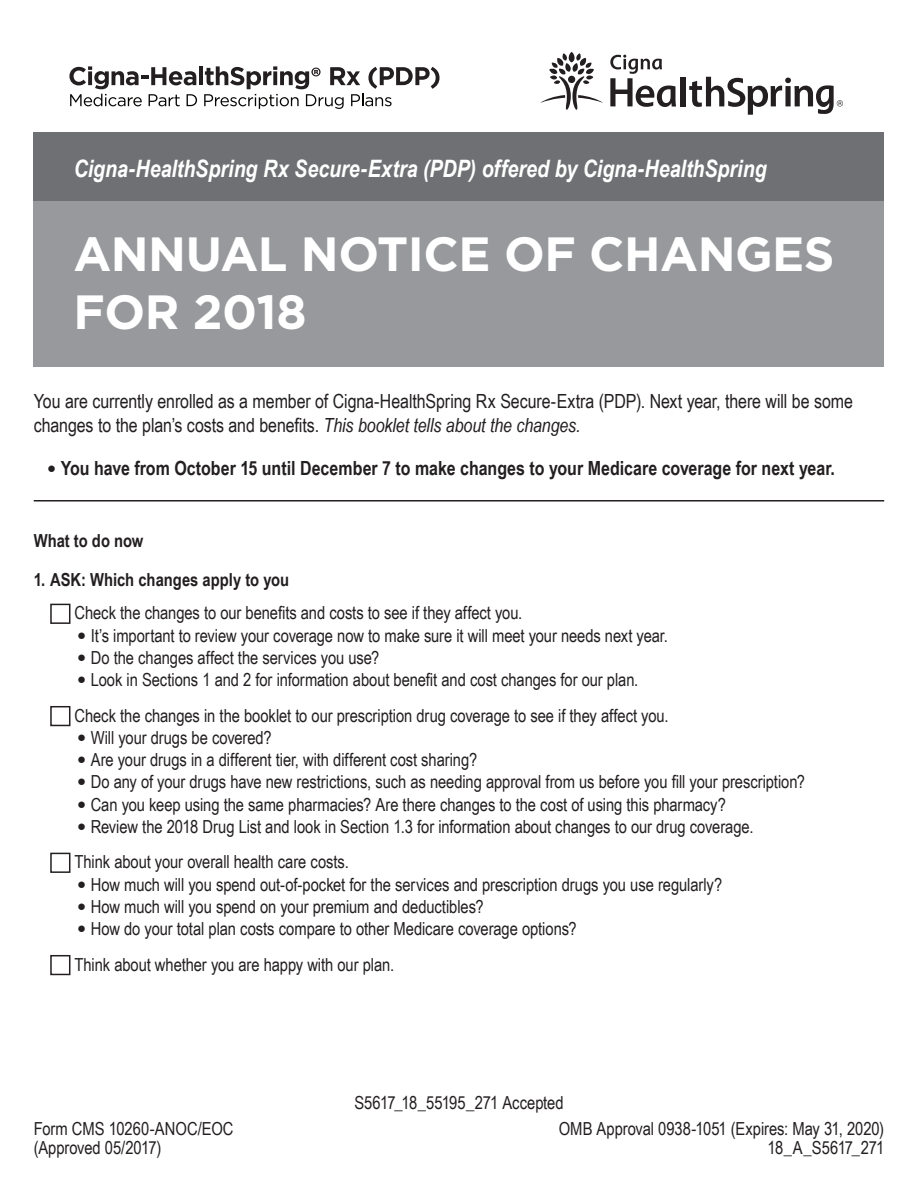
<style>
.page{position:relative;width:918px;height:1188px;background:#fff}
.page>*{position:absolute;margin:0;border:0;box-sizing:border-box;transform-origin:0 0}
.t1{font:700 48px/57.6px "Gotham";letter-spacing:-.01em;color:#fff}
.t2{font:italic 700 24px "Arial Narrow";color:#fff}
.t3{font:19.5px/23.4px "Arial Narrow";letter-spacing:-.005em;color:#231f20}
.t4{font:700 19.5px "Arial Narrow";color:#231f20}
.t5{font:18px/35.7px "Arial Narrow";letter-spacing:-.005em;color:#231f20}
.t6{font:700 18px "Arial Narrow";color:#231f20}
.t7{font:18px "Arial Narrow";letter-spacing:-.03em;color:#231f20}
.s1{font-style:italic}
.s2{font-weight:400;font-size:15px}
.s3{font-size:15px}
</style>
<div class="page">
<hr style="left:34px;top:500px;width:850px;height:2px;background:#231f20">
<div style="left:34px;top:195px;width:850px;height:172px;background:#97999c"></div>
<div style="left:34px;top:133px;width:850px;height:68px;background:#6f7073"></div>
<div style="left:50px;top:604px;width:20px;height:20px;border:2px solid #231f20"></div>
<div style="left:50px;top:706px;width:20px;height:20px;border:2px solid #231f20"></div>
<div style="left:50px;top:853px;width:20px;height:20px;border:2px solid #231f20"></div>
<div style="left:50px;top:955px;width:20px;height:20px;border:2px solid #231f20"></div>
<hr style="left:199px;top:66px;width:4px;height:19px;background:#231f20">
<svg style="left:69px;top:66px;width:128px;height:40px"></svg>
<svg style="left:204px;top:66px;width:236px;height:43px"></svg>
<svg style="left:540px;top:52px;width:63px;height:58px"></svg>
<div style="left:680px;top:77px;width:5px;height:29px;background:#231f20"></div>
<svg style="left:610px;top:55px;width:66px;height:52px"></svg>
<svg style="left:689px;top:77px;width:154px;height:38px"></svg>
<h2 class="t2" style="left:74px;top:151px;width:695px">Cigna‑HealthSpring Rx Secure‑Extra (PDP) offered by Cigna‑HealthSpring</h2>
<h1 class="t1" style="left:73px;top:225px;width:763px">ANNUAL NOTICE OF CHANGES<br>FOR 2018</h1>
<p class="t3" style="left:34px;top:389px;width:821px">You are currently enrolled as a member of Cigna‑HealthSpring Rx Secure‑Extra (PDP). Next year, there will be some changes to the plan’s costs and benefits. <span class="s1">This booklet tells about the changes.</span></p>
<p class="t4" style="left:47px;top:454px;width:789px"><span class="s2">●</span> You have from October 15 until December 7 to make changes to your Medicare coverage for next year.</p>
<p class="t6" style="left:34px;top:527px;width:111px">What to do now</p>
<p class="t6" style="left:34px;top:566px;width:257px">1. ASK: Which changes apply to you</p>
<p class="t5" style="left:75px;top:595px;width:449px">Check the changes to our benefits and costs to see if they affect you.</p>
<p class="t5" style="left:77px;top:617px;width:592px"><span class="s3">●</span> It’s important to review your coverage now to make sure it will meet your needs next year.</p>
<p class="t5" style="left:77px;top:639px;width:304px"><span class="s3">●</span> Do the changes affect the services you use?</p>
<p class="t5" style="left:75px;top:661px;width:596px"><span class="s3">●</span> Look in Sections 1 and 2 for information about benefit and cost changes for our plan.<br>Check the changes in the booklet to our prescription drug coverage to see if they affect you.</p>
<p class="t5" style="left:77px;top:719px;width:196px"><span class="s3">●</span> Will your drugs be covered?</p>
<p class="t5" style="left:77px;top:741px;width:401px"><span class="s3">●</span> Are your drugs in a different tier, with different cost sharing?</p>
<p class="t5" style="left:77px;top:763px;width:729px"><span class="s3">●</span> Do any of your drugs have new restrictions, such as needing approval from us before you fill your prescription?</p>
<p class="t5" style="left:77px;top:786px;width:650px"><span class="s3">●</span> Can you keep using the same pharmacies? Are there changes to the cost of using this pharmacy?</p>
<p class="t5" style="left:75px;top:808px;width:680px"><span class="s3">●</span> Review the 2018 Drug List and look in Section 1.3 for information about changes to our drug coverage.<br>Think about your overall health care costs.</p>
<p class="t5" style="left:77px;top:866px;width:647px"><span class="s3">●</span> How much will you spend out‑of‑pocket for the services and prescription drugs you use regularly?</p>
<p class="t5" style="left:77px;top:888px;width:408px"><span class="s3">●</span> How much will you spend on your premium and deductibles?</p>
<p class="t5" style="left:75px;top:910px;width:503px"><span class="s3">●</span> How do your total plan costs compare to other Medicare coverage options?<br>Think about whether you are happy with our plan.</p>
<p class="t5" style="left:354px;top:1084px;width:211px">S5617_18_55195_271 Accepted</p>
<p class="t5" style="left:34px;top:1110px;width:201px">Form CMS 10260‑ANOC/EOC</p>
<p class="t5" style="left:559px;top:1110px;width:327px">OMB Approval 0938‑1051 (Expires: May 31, 2020)</p>
<p class="t5" style="left:34px;top:1129px;width:129px">(Approved 05/2017)</p>
<p class="t7" style="left:768px;top:1135px;width:118px">18_A _S5617_271</p>
</div>
